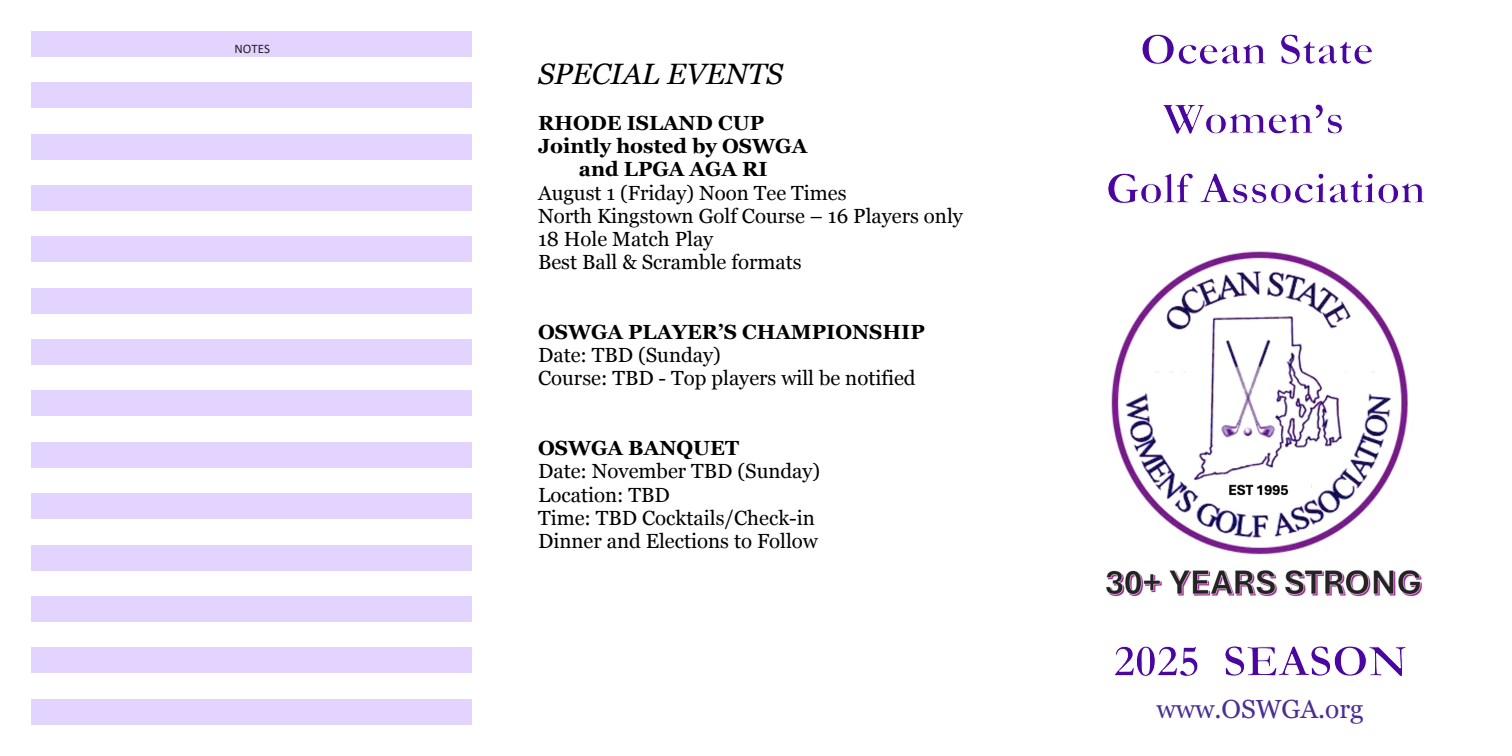
<style>
.page{position:relative;width:1512px;height:756px;background:#fff}
.page>*{position:absolute;margin:0;border:0;box-sizing:border-box;transform-origin:0 0}
.t1{font:italic 29.4px "Georgia";color:#000}
.t2{font:26.25px "Georgia";color:#4c2e92}
.t3{font:20.47px/23.3px "Georgia";color:#000}
.t4{font:700 20.47px "Georgia";color:#000}
.t5{font:12.95px "Calibri";color:#231f20}
</style>
<div class="page">
<div style="left:32px;top:32px;width:440px;height:25px;background:#e3d3ff"></div>
<div style="left:32px;top:82px;width:440px;height:26px;background:#e3d3ff"></div>
<div style="left:32px;top:134px;width:440px;height:26px;background:#e3d3ff"></div>
<div style="left:32px;top:185px;width:440px;height:26px;background:#e3d3ff"></div>
<div style="left:32px;top:236px;width:440px;height:26px;background:#e3d3ff"></div>
<div style="left:32px;top:288px;width:440px;height:26px;background:#e3d3ff"></div>
<div style="left:32px;top:339px;width:440px;height:26px;background:#e3d3ff"></div>
<div style="left:32px;top:391px;width:440px;height:25px;background:#e3d3ff"></div>
<div style="left:32px;top:442px;width:440px;height:26px;background:#e3d3ff"></div>
<div style="left:32px;top:493px;width:440px;height:26px;background:#e3d3ff"></div>
<div style="left:32px;top:545px;width:440px;height:25px;background:#e3d3ff"></div>
<div style="left:32px;top:596px;width:440px;height:26px;background:#e3d3ff"></div>
<div style="left:32px;top:647px;width:440px;height:26px;background:#e3d3ff"></div>
<div style="left:32px;top:699px;width:440px;height:25px;background:#e3d3ff"></div>
<svg style="left:1142px;top:34px;width:231px;height:31px"></svg>
<svg style="left:1163px;top:104px;width:180px;height:31px"></svg>
<svg style="left:1107px;top:173px;width:317px;height:31px"></svg>
<svg style="left:1115px;top:646px;width:291px;height:31px"></svg>
<img style="left:1111px;top:251px;width:297px;height:304px">
<img style="left:1106px;top:570px;width:317px;height:27px">
<p class="t5" style="left:234px;top:39px;width:37px">NOTES</p>
<h1 class="t1" style="left:538px;top:52px;width:246px">SPECIAL EVENTS</h1>
<p class="t4" style="left:538px;top:108px;width:227px">RHODE ISLAND CUP</p>
<p class="t4" style="left:538px;top:131px;width:271px">Jointly hosted by OSWGA</p>
<p class="t4" style="left:579px;top:154px;width:190px">and LPGA AGA RI</p>
<p class="t3" style="left:538px;top:180px;width:426px">August 1 (Friday) Noon Tee Times<br>North Kingstown Golf Course – 16 Players only<br>18 Hole Match Play<br>Best Ball &amp; Scramble formats</p>
<p class="t4" style="left:538px;top:317px;width:388px">OSWGA PLAYER’S CHAMPIONSHIP</p>
<p class="t3" style="left:538px;top:343px;width:379px">Date: TBD (Sunday)<br>Course: TBD - Top players will be notified</p>
<p class="t4" style="left:538px;top:433px;width:202px">OSWGA BANQUET</p>
<p class="t3" style="left:538px;top:459px;width:284px">Date: November TBD (Sunday)<br>Location: TBD<br>Time: TBD Cocktails/Check-in<br>Dinner and Elections to Follow</p>
<p class="t2" style="left:1156px;top:690px;width:209px">www.OSWGA.org</p>
</div>
